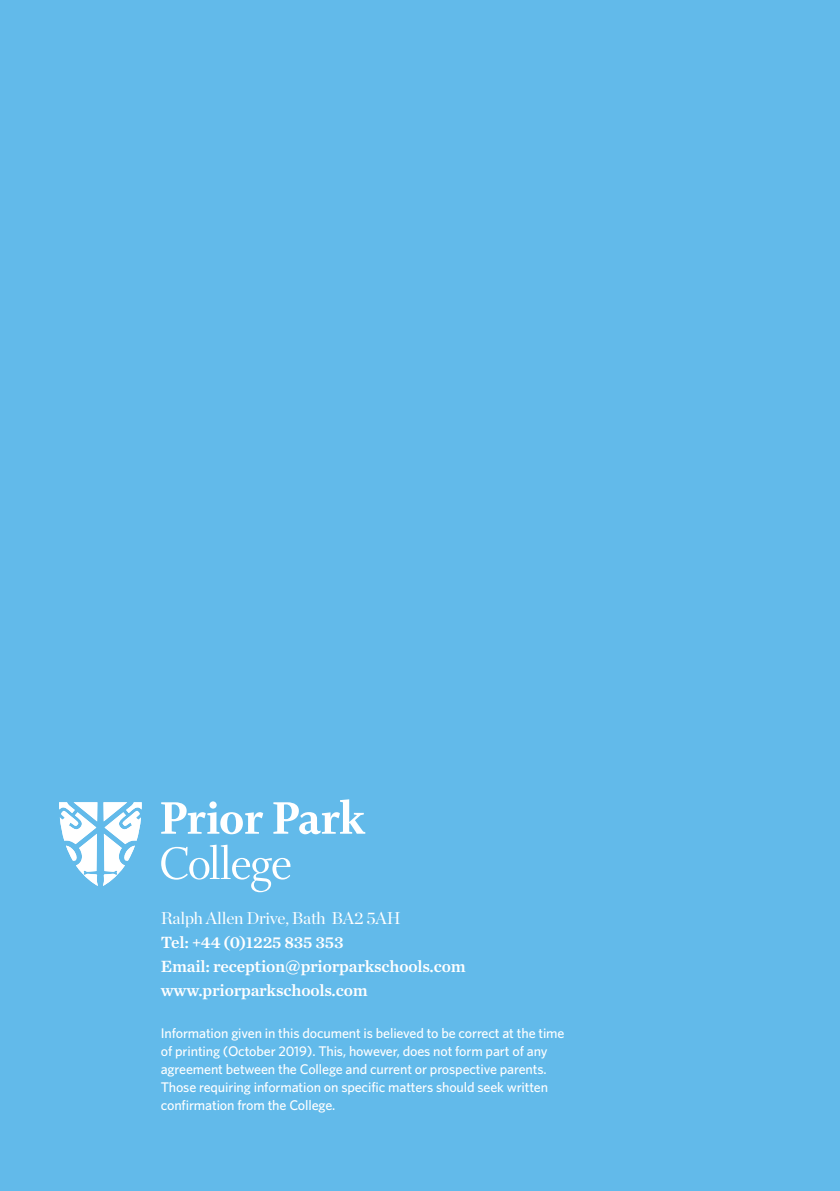
<style>
.page{position:relative;width:840px;height:1191px;background:#fff}
.page>*{position:absolute;margin:0;border:0;box-sizing:border-box;transform-origin:0 0}
.t1{font:17px/24px "Chronicle Text G1 Semi";letter-spacing:-.01em;color:#fff}
.t2{font:17px "Chronicle Display";letter-spacing:-.01em;color:#fff}
.t3{font:500 14px/18px "Whitney";letter-spacing:-.01em;color:#fff}
</style>
<div class="page">
<div style="left:0;top:0;width:839px;height:1191px;background:#62baea"></div>
<svg style="left:59px;top:802px;width:83px;height:84px"></svg>
<svg style="left:161px;top:801px;width:102px;height:33px"></svg>
<svg style="left:273px;top:799px;width:92px;height:35px"></svg>
<svg style="left:161px;top:844px;width:129px;height:48px"></svg>
<p class="t2" style="left:161px;top:904px;width:241px">Ralph Allen Drive, Bath BA2 5AH</p>
<p class="t1" style="left:161px;top:929px;width:306px">Tel: +44 (0)1225 835 353<br>Email: reception@priorparkschools.com www.priorparkschools.com</p>
<p class="t3" style="left:161px;top:1023px;width:405px">Information given in this document is believed to be correct at the time of printing (October 2019). This, however, does not form part of any agreement between the College and current or prospective parents.<br>Those requiring information on specific matters should seek written confirmation from the College.</p>
</div>
